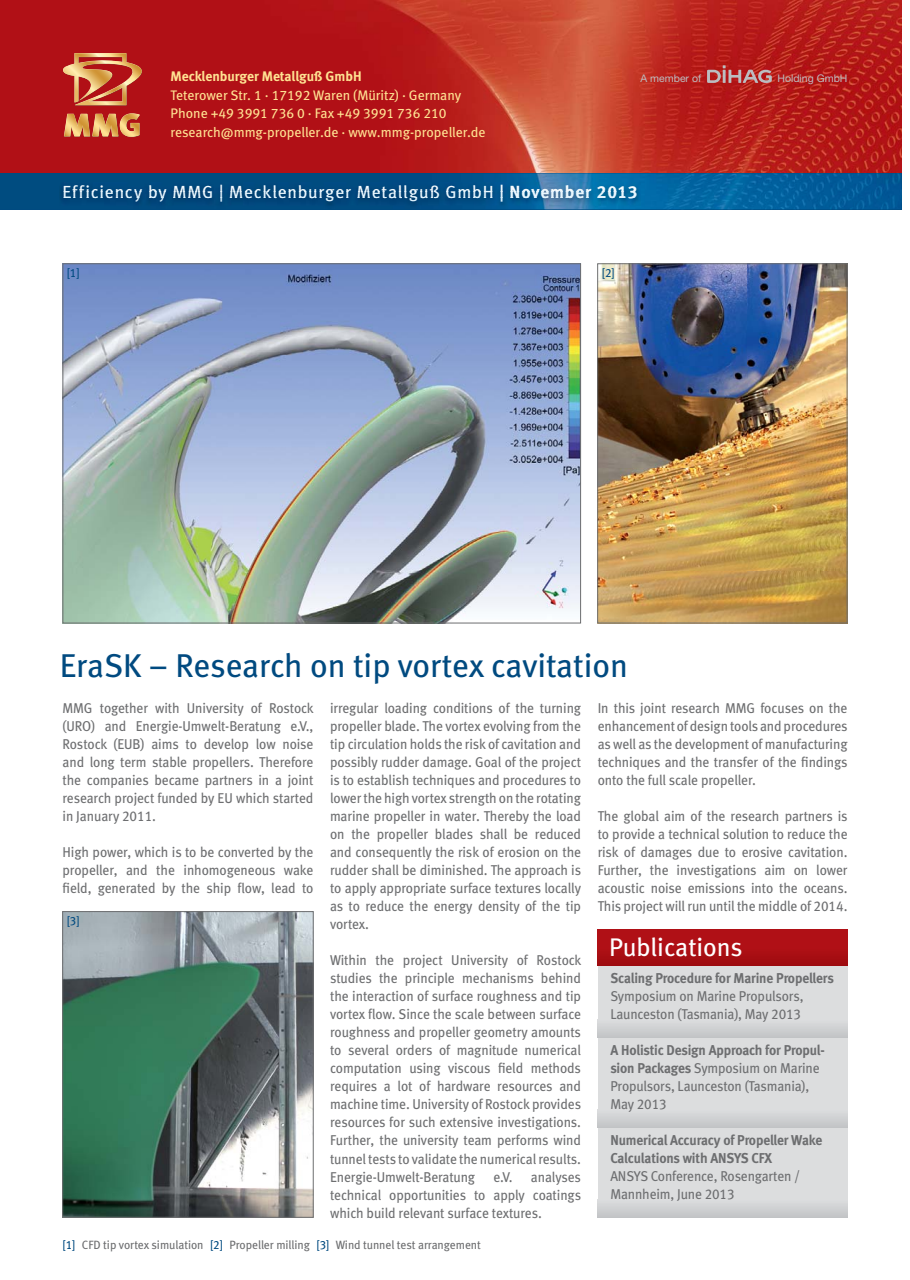
<style>
.page{position:relative;width:910px;height:1280px;background:#fff}
.page>*{position:absolute;margin:0;border:0;box-sizing:border-box;transform-origin:0 0}
.t1{font:33px "Meta Book LF";color:#004a80}
.t2{font:25.5px "Meta Book LF";color:#fff}
.t3{font:17.55px "Meta Book LF";letter-spacing:.045em;color:#f5fbfe}
.t4{font:14.25px/18px "Meta Book LF";letter-spacing:-.01em;color:#6d6e70;text-align:justify;scale:.95 1}
.t5{font:14.25px/18px "Meta Bold LF";letter-spacing:-.01em;color:#6d6e70;scale:.95 1}
.t6{font:13.8px/18.9px "Meta Book LF";color:#ffe292}
.t7{font:13.8px "Meta Bold LF";letter-spacing:-.005em;color:#ffe292}
.t8{font:12px "Meta Book LF";letter-spacing:-.005em;color:#6d6e70}
.t9{font:12px "Meta Book LF";color:#004a80}
.t10{font:10.5px "Helvetica Neue";color:#bbbdc0}
.s1{color:#f1fafe}
.s2{color:#e0f3fd}
.s3{color:#f6fcfe}
.s4{font-family:"Meta";font-weight:500;color:#dcf2fd}
.s5{font-family:"Meta Bold LF"}
.s6{font-family:"Meta Bold LF";color:#f1fafe}
.s7{font-family:"Meta Bold LF";color:#f6fcfe}
.s8{font-family:"Meta Bold LF";color:#e0f3fd}
.s9{color:#004a80}
</style>
<div class="page">
<img style="left:0;top:0;width:901px;height:173px">
<svg style="left:0;top:173px;width:901px;height:36px;background:#035a94"></svg>
<img style="left:65px;top:265px;width:514px;height:356px">
<img style="left:64px;top:913px;width:248px;height:303px">
<div style="left:62px;top:911px;width:252px;height:307px;border:1px solid #6d6e70"></div>
<img style="left:59px;top:183px;width:582px;height:25px">
<svg style="left:63px;top:53px;width:79px;height:84px;background:#c86240"></svg>
<div style="left:598px;top:953px;width:249px;height:264px;background:#dcddde"></div>
<div style="left:598px;top:1199px;width:249px;height:18px;background:#cfd1d3"></div>
<div style="left:598px;top:1109px;width:249px;height:18px;background:#cfd1d3"></div>
<div style="left:598px;top:1019px;width:249px;height:18px;background:#cfd1d3"></div>
<div style="left:598px;top:929px;width:250px;height:36px;background:#b01016"></div>
<div style="left:598px;top:947px;width:250px;height:18px;background:#a70d12"></div>
<img style="left:599px;top:265px;width:246px;height:356px">
<div style="left:597px;top:263px;width:250px;height:360px;border:1px solid #6d6e70"></div>
<svg style="left:707px;top:65px;width:65px;height:18px"></svg>
<p class="t7" style="left:171px;top:71px;width:193px">Mecklenburger Metallguß GmbH</p>
<p class="t6" style="left:171px;top:87px;width:317px">Teterower Str. 1 · 17192 Waren (Müritz) · Germany<br>Phone +49 3991 736 0 · Fax +49 3991 736 210 research@mmg-propeller.de · www.mmg-propeller.de</p>
<p class="t10" style="left:640px;top:74px;width:62px">A member of</p>
<p class="t10" style="left:777px;top:74px;width:72px">Holding GmbH</p>
<p class="t3" style="left:63px;top:186px;width:576px">Effici<span class="s1">ency</span> <span class="s2">b</span><span class="s1">y</span> MMG <span class="s3">|</span> Meckle<span class="s3">nb</span><span class="s1">urger</span> Metall<span class="s1">gu</span>ß Gm<span class="s3">bH</span> <span class="s4">|</span> <span class="s5">No</span><span class="s6">ve</span><span class="s7">mb</span><span class="s6">er</span> <span class="s8">2</span><span class="s5">013</span></p>
<p class="t9" style="left:67px;top:269px;width:14px">[1]</p>
<p class="t9" style="left:602px;top:269px;width:14px">[2]</p>
<h1 class="t1" style="left:60px;top:654px;width:570px">EraSK – Research on tip vortex cavitation</h1>
<p class="t4" style="left:63px;top:701px;width:266px">MMG together with University of Rostock (URO) and Energie-Umwelt-Beratung e.V., Rostock (EUB) aims to develop low noise and long term stable propellers. Therefore the companies became partners in a joint research project funded by EU which started in January 2011.</p>
<p class="t4" style="left:63px;top:845px;width:266px">High power, which is to be converted by the propeller, and the inhomogeneous wake field, generated by the ship flow, lead to</p>
<p class="t4" style="left:330px;top:701px;width:266px">irregular loading conditions of the turning propeller blade. The vortex evolving from the tip circulation holds the risk of cavitation and possibly rudder damage. Goal of the project is to establish techniques and procedures to lower the high vortex strength on the rotating marine propeller in water. Thereby the load on the propeller blades shall be reduced and consequently the risk of erosion on the rudder shall be diminished. The approach is to apply appropriate surface textures locally as to reduce the energy density of the tip vortex.</p>
<p class="t4" style="left:330px;top:953px;width:266px">Within the project University of Rostock studies the principle mechanisms behind the interaction of surface roughness and tip vortex flow. Since the scale between surface roughness and propeller geometry amounts to several orders of magnitude numerical computation using viscous field methods requires a lot of hardware resources and machine time. University of Rostock provides resources for such extensive investigations.<br>Further, the university team performs wind tunnel tests to validate the numerical results.<br>Energie-Umwelt-Beratung</p>
<p class="t4" style="left:598px;top:701px;width:265px">In this joint research MMG focuses on the enhancement of design tools and procedures as well as the development of manufacturing techniques and the transfer of the findings onto the full scale propeller.</p>
<p class="t4" style="left:598px;top:809px;width:265px">The global aim of the research partners is to provide a technical solution to reduce the risk of damages due to erosive cavitation.<br>Further, the investigations aim on lower acoustic noise emissions into the oceans.<br>This project will run until the middle of 2014.</p>
<p class="t9" style="left:67px;top:917px;width:14px">[3]</p>
<h2 class="t2" style="left:609px;top:938px;width:135px">Publications</h2>
<p class="t5" style="left:610px;top:971px;width:237px">Scaling Procedure for Marine Propellers</p>
<p class="t4" style="left:610px;top:989px;width:205px">Symposium on Marine Propulsors,<br>Launceston (Tasmania), May 2013</p>
<p class="t5" style="left:610px;top:1043px;width:227px">A Holistic Design Approach for Propul-</p>
<p class="t4" style="left:610px;top:1061px;width:222px;text-align:left"><span class="s5">sion Packages</span> Symposium on Marine<br>Propulsors, Launceston (Tasmania),<br>May 2013</p>
<p class="t5" style="left:610px;top:1133px;width:224px">Numerical Accuracy of Propeller Wake<br>Calculations with ANSYS CFX</p>
<p class="t4" style="left:610px;top:1169px;width:201px">ANSYS Conference, Rosengarten /<br>Mannheim, June 2013</p>
<p class="t4" style="left:330px;top:1169px;width:266px;text-indent:201px">analyses technical opportunities to apply coatings which build relevant surface textures.</p>
<p class="t4" style="left:493px;top:1169px;width:22px">e.V.</p>
<p class="t8" style="left:63px;top:1241px;width:420px"><span class="s9">[1]</span> CFD tip vortex simulation <span class="s9">[2]</span> Propeller milling <span class="s9">[3]</span> Wind tunnel test arrangement</p>
</div>
